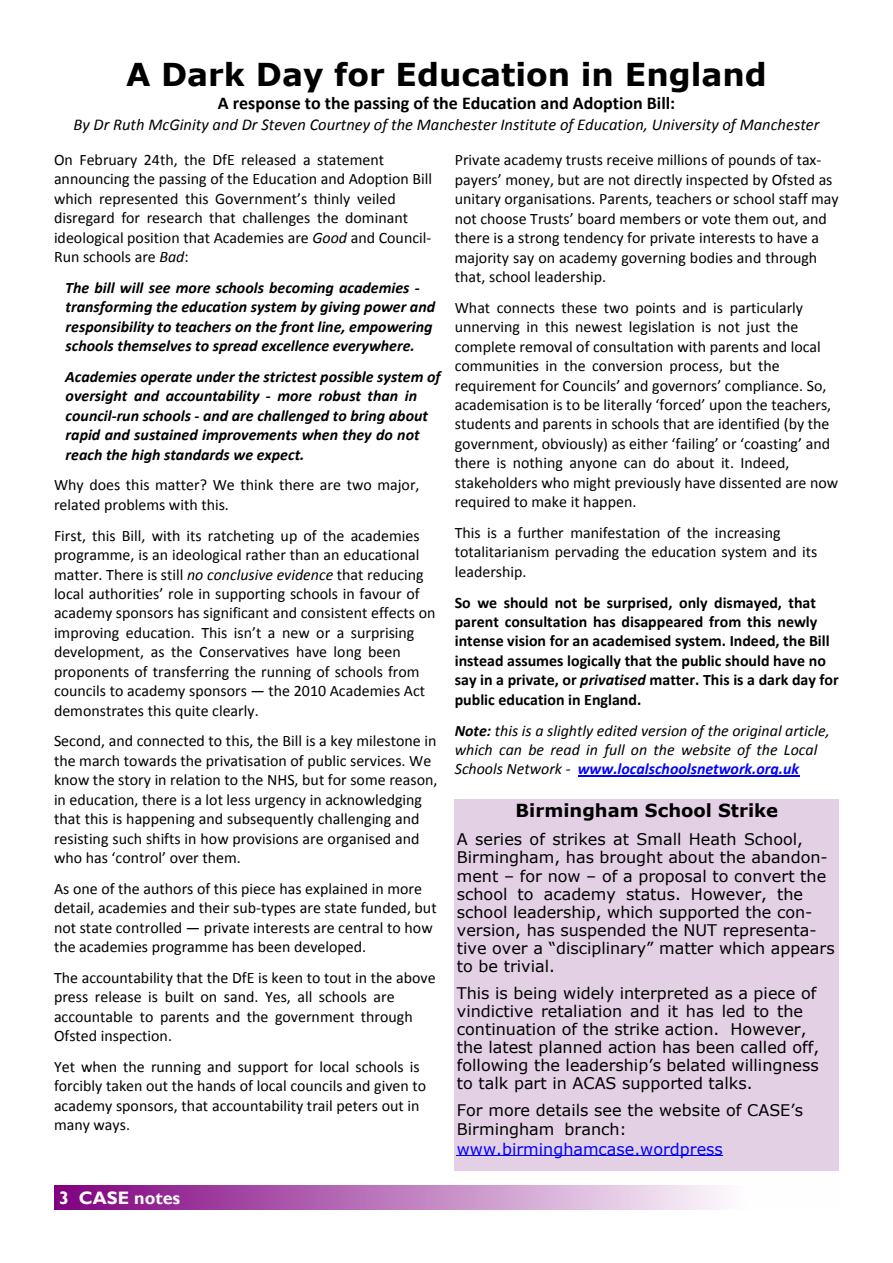
<style>
.page{position:relative;width:893px;height:1263px;background:#fff}
.page>*{position:absolute;margin:0;border:0;box-sizing:border-box;transform-origin:0 0}
.t1{font:700 31.5px "Verdana";color:#000}
.t2{font:700 18px "Calibri";color:#000}
.t3{font:700 18px "Verdana";color:#000}
.t4{font:700 18px "Gill Sans";color:#fff}
.t5{font:italic 16.5px "Calibri";color:#000}
.t6{font:16.05px/18.1px "Verdana";color:#000}
.t7{font:16.05px "Verdana";color:#00f}
.t8{font:15.9px/19.5px "Calibri";color:#000}
.t9{font:italic 700 15.9px/19.5px "Calibri";color:#000}
.t10{font:700 15.9px/19.5px "Calibri";color:#000}
.t11{font:italic 15.9px/19.5px "Calibri";color:#000}
.s1{font-style:italic}
.s2{font-weight:700}
.s3{font-weight:700;color:#00f}
</style>
<div class="page">
<div style="left:54px;top:1185px;width:785px;height:24px;background:linear-gradient(to right,#810381,#fff)"></div>
<hr style="left:578px;top:776px;width:221px;height:1px;background:#00f">
<div style="left:455px;top:798px;width:384px;height:372px;background:#e4d0e4"></div>
<hr style="left:457px;top:1155px;width:266px;height:1px;background:#00f">
<h1 class="t1" style="left:126px;top:62px;width:642px">A Dark Day for Education in England</h1>
<p class="t2" style="left:218px;top:96px;width:459px">A response to the passing of the Education and Adoption Bill:</p>
<p class="t5" style="left:73px;top:118px;width:748px">By Dr Ruth McGinity and Dr Steven Courtney of the Manchester Institute of Education, University of Manchester</p>
<p class="t8" style="left:455px;top:152px;width:386px">Private academy trusts receive millions of pounds of tax&shy;payers’ money, but are not directly inspected by Ofsted as unitary organisations. Parents, teachers or school staff may not choose Trusts’ board members or vote them out, and there is a strong tendency for private interests to have a majority say on academy governing bodies and through that, school leadership.</p>
<p class="t8" style="left:455px;top:299px;width:385px">What connects these two points and is particularly unnerving in this newest legislation is not just the complete removal of consultation with parents and local communities in the conversion process, but the requirement for Councils’ and governors’ compliance. So, academisation is to be literally ‘forced’ upon the teachers, students and parents in schools that are identified (by the government, obviously) as either ‘failing’ or ‘coasting’ and there is nothing anyone can do about it. Indeed, stakeholders who might previously have dissented are now required to make it happen.</p>
<p class="t8" style="left:455px;top:524px;width:364px">This is a further manifestation of the increasing totalitarianism pervading the education system and its leadership.</p>
<p class="t10" style="left:455px;top:594px;width:386px">So we should not be surprised, only dismayed, that parent consultation has disappeared from this newly intense vision for an academised system. Indeed, the Bill instead assumes logically that the public should have no say in a private, or <span class="s1">privatised</span> matter. This is a dark day for public education in England.</p>
<p class="t11" style="left:455px;top:722px;width:376px"><span class="s2">Note:</span> this is a slightly edited version of the original article, which can be read in full on the website of the Local<br>Schools Network - <span class="s3">www.localschoolsnetwork.org.uk</span></p>
<p class="t3" style="left:515px;top:803px;width:264px">Birmingham School Strike</p>
<p class="t6" style="left:457px;top:832px;width:379px">A series of strikes at Small Heath School, Birmingham, has brought about the abandon&shy;ment – for now – of a proposal to convert the school to academy status. However, the school leadership, which supported the con&shy;version, has suspended the NUT representa&shy;tive over a “disciplinary” matter which appears to be trivial.</p>
<p class="t6" style="left:457px;top:985px;width:364px">This is being widely interpreted as a piece of vindictive retaliation and it has led to the continuation of the strike action. However, the latest planned action has been called off, following the leadership’s belated willingness to talk part in ACAS supported talks.</p>
<p class="t6" style="left:457px;top:1102px;width:348px;line-height:19px">For more details see the website of CASE’s<br>Birmingham branch:</p>
<p class="t7" style="left:457px;top:1142px;width:268px">www.birminghamcase.wordpress</p>
<p class="t8" style="left:54px;top:151px;width:380px">On February 24th, the DfE released a statement announcing the passing of the Education and Adoption Bill which represented this Government’s thinly veiled disregard for research that challenges the dominant ideological position that Academies are <span class="s1">Good</span> and Council-Run schools are <span class="s1">Bad</span>:</p>
<p class="t9" style="left:65px;top:279px;width:371px">The bill will see more schools becoming academies - transforming the education system by giving power and responsibility to teachers on the front line, empowering schools themselves to spread excellence everywhere.</p>
<p class="t9" style="left:65px;top:368px;width:377px">Academies operate under the strictest possible system of oversight and accountability - more robust than in council-run schools - and are challenged to bring about rapid and sustained improvements when they do not reach the high standards we expect.</p>
<p class="t8" style="left:54px;top:477px;width:367px">Why does this matter? We think there are two major, related problems with this.</p>
<p class="t8" style="left:54px;top:527px;width:383px">First, this Bill, with its ratcheting up of the academies programme, is an ideological rather than an educational matter. There is still <span class="s1">no conclusive evidence</span> that reducing local authorities’ role in supporting schools in favour of academy sponsors has significant and consistent effects on improving education. This isn’t a new or a surprising development, as the Conservatives have long been proponents of transferring the running of schools from councils to academy sponsors — the 2010 Academies Act demonstrates this quite clearly.</p>
<p class="t8" style="left:54px;top:733px;width:385px">Second, and connected to this, the Bill is a key milestone in the march towards the privatisation of public services. We know the story in relation to the NHS, but for some reason, in education, there is a lot less urgency in acknowledging that this is happening and subsequently challenging and resisting such shifts in how provisions are organised and who has ‘control’ over them.</p>
<p class="t8" style="left:54px;top:880px;width:384px">As one of the authors of this piece has explained in more detail, academies and their sub-types are state funded, but not state controlled — private interests are central to how the academies programme has been developed.</p>
<p class="t8" style="left:54px;top:969px;width:383px">The accountability that the DfE is keen to tout in the above press release is built on sand. Yes, all schools are accountable to parents and the government through Ofsted inspection.</p>
<p class="t8" style="left:54px;top:1058px;width:374px">Yet when the running and support for local schools is forcibly taken out the hands of local councils and given to academy sponsors, that accountability trail peters out in many ways.</p>
<p class="t4" style="left:59px;top:1191px;width:123px">3 CASE notes</p>
</div>
